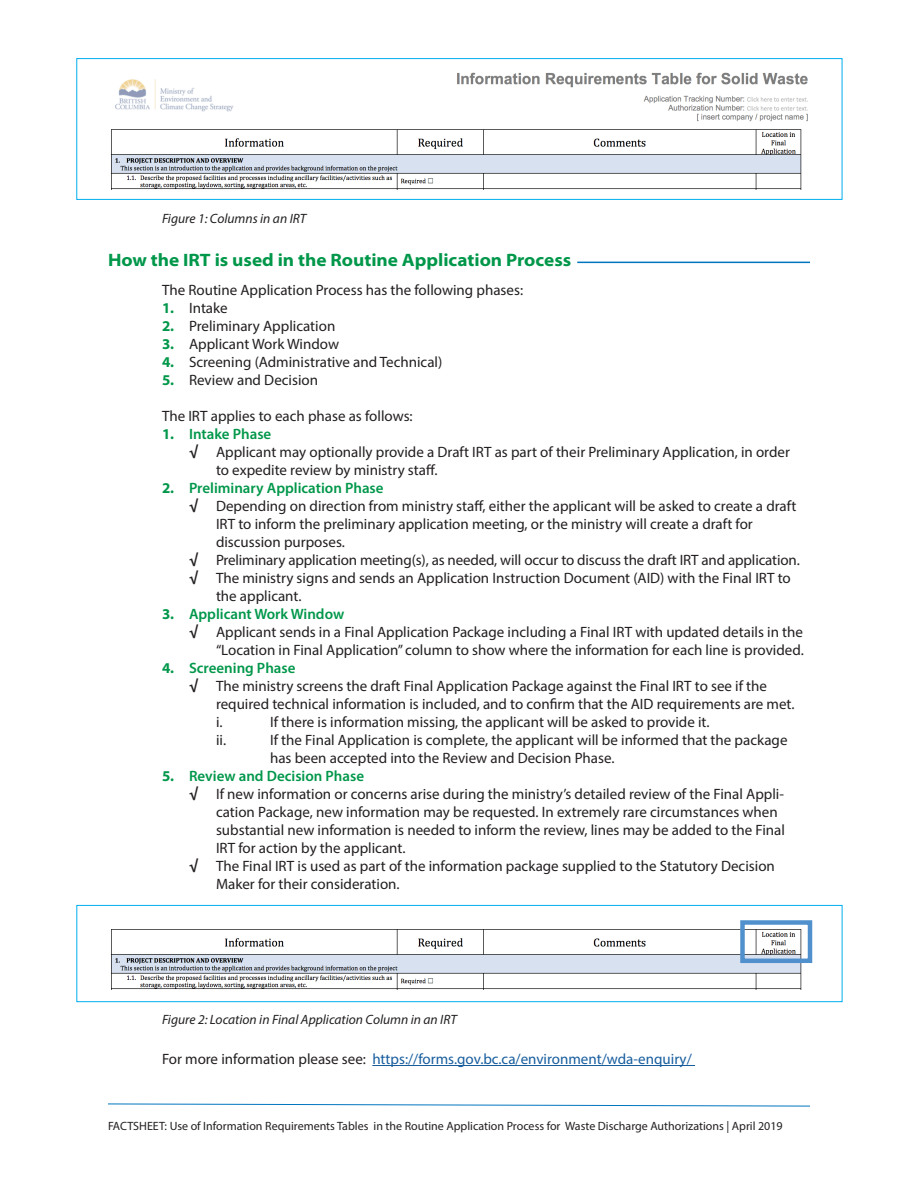
<style>
.page{position:relative;width:918px;height:1188px;background:#fff}
.page>*{position:absolute;margin:0;border:0;box-sizing:border-box;transform-origin:0 0}
.t1{font:700 semi-expanded 18px "Myriad Pro";color:#00974a}
.t2{font:15px/18px "Myriad Pro";color:#231f20}
.t3{font:600 15px "Myriad Pro";color:#00974a}
.t4{font:15px "Myriad Pro";color:#175d9e}
.t5{font:italic 13.5px "Myriad Pro";color:#231f20}
.t6{font:12px "Myriad Pro";color:#231f20}
.s1{font-weight:700;color:#00974a}
.s2{font-weight:700}
.s3{color:#231f20}
</style>
<div class="page">
<img style="left:111px;top:924px;width:702px;height:66px">
<hr style="left:372px;top:1065px;width:323px;height:1px;background:#175d9e">
<img style="left:111px;top:72px;width:697px;height:117px">
<svg style="left:108px;top:1103px;width:702px;height:4px"></svg>
<hr style="left:577px;top:262px;width:233px;height:1px;background:#0075bf">
<div style="left:740px;top:920px;width:72px;height:43px;border:4px solid #5090cc"></div>
<div style="left:76px;top:58px;width:766px;height:142px;border:1px solid #00aeef"></div>
<div style="left:76px;top:905px;width:766px;height:97px;border:1px solid #00aeef"></div>
<p class="t5" style="left:162px;top:211px;width:146px">Figure 1: Columns in an IRT</p>
<p class="t1" style="left:108px;top:250px;width:465px">How the IRT is used in the Routine Application Process</p>
<p class="t2" style="left:162px;top:281px;width:363px">The Routine Application Process has the following phases:</p>
<p class="t2" style="left:162px;top:299px;width:67px"><span class="s1">1.</span> Intake</p>
<p class="t2" style="left:162px;top:317px;width:175px"><span class="s1">2.</span> Preliminary Application</p>
<p class="t2" style="left:162px;top:335px;width:179px"><span class="s1">3.</span> Applicant Work Window</p>
<p class="t2" style="left:162px;top:353px;width:282px"><span class="s1">4.</span> Screening (Administrative and Technical)</p>
<p class="t2" style="left:162px;top:371px;width:158px"><span class="s1">5.</span> Review and Decision</p>
<p class="t2" style="left:162px;top:407px;width:252px">The IRT applies to each phase as follows:</p>
<p class="t3" style="left:162px;top:425px;width:111px"><span class="s2">1.</span> Intake Phase</p>
<p class="t2" style="left:216px;top:443px;width:575px;text-indent:-27px"><span class="s2">√</span> Applicant may optionally provide a Draft IRT as part of their Preliminary Application, in order to expedite review by ministry staff.</p>
<p class="t3" style="left:162px;top:479px;width:223px"><span class="s2">2.</span> Preliminary Application Phase</p>
<p class="t2" style="left:216px;top:497px;width:582px;text-indent:-27px"><span class="s2">√</span> Depending on direction from ministry staff, either the applicant will be asked to create a draft<br>IRT to inform the preliminary application meeting, or the ministry will create a draft for discussion purposes.</p>
<p class="t2" style="left:189px;top:551px;width:612px"><span class="s2">√</span> Preliminary application meeting(s), as needed, will occur to discuss the draft IRT and application.</p>
<p class="t2" style="left:216px;top:569px;width:576px;text-indent:-27px"><span class="s2">√</span> The ministry signs and sends an Application Instruction Document (AID) with the Final IRT to the applicant.</p>
<p class="t3" style="left:162px;top:605px;width:184px"><span class="s2">3.</span> Applicant Work Window</p>
<p class="t2" style="left:189px;top:623px;width:616px;text-align:right"><span class="s2">√</span> Applicant sends in a Final Application Package including a Final IRT with updated details in the “Location in Final Application” column to show where the information for each line is provided.</p>
<p class="t3" style="left:162px;top:659px;width:135px"><span class="s2">4.</span> Screening Phase</p>
<p class="t2" style="left:216px;top:677px;width:580px;text-indent:-27px"><span class="s2">√</span> The ministry screens the draft Final Application Package against the Final IRT to see if the required technical information is included, and to confirm that the AID requirements are met. i.</p>
<p class="t2" style="left:270px;top:713px;width:441px">If there is information missing, the applicant will be asked to provide it.</p>
<p class="t2" style="left:216px;top:731px;width:12px">ii.</p>
<p class="t2" style="left:270px;top:731px;width:519px">If the Final Application is complete, the applicant will be informed that the package has been accepted into the Review and Decision Phase.</p>
<p class="t3" style="left:162px;top:767px;width:204px"><span class="s2">5.</span> Review and Decision Phase</p>
<p class="t2" style="left:216px;top:785px;width:570px;text-indent:-27px"><span class="s2">√</span> If new information or concerns arise during the ministry’s detailed review of the Final Appli&shy;cation Package, new information may be requested. In extremely rare circumstances when substantial new information is needed to inform the review, lines may be added to the Final IRT for action by the applicant.</p>
<p class="t2" style="left:216px;top:857px;width:560px;text-indent:-27px"><span class="s2">√</span> The Final IRT is used as part of the information package supplied to the Statutory Decision<br>Maker for their consideration.</p>
<p class="t5" style="left:162px;top:1012px;width:296px">Figure 2: Location in Final Application Column in an IRT</p>
<p class="t4" style="left:162px;top:1050px;width:531px"><span class="s3">For more information please see:</span> https://forms.gov.bc.ca/environment/wda-enquiry/</p>
<p class="t6" style="left:108px;top:1118px;width:676px">FACTSHEET: Use of Information Requirements Tables in the Routine Application Process for Waste Discharge Authorizations | April 2019</p>
</div>
